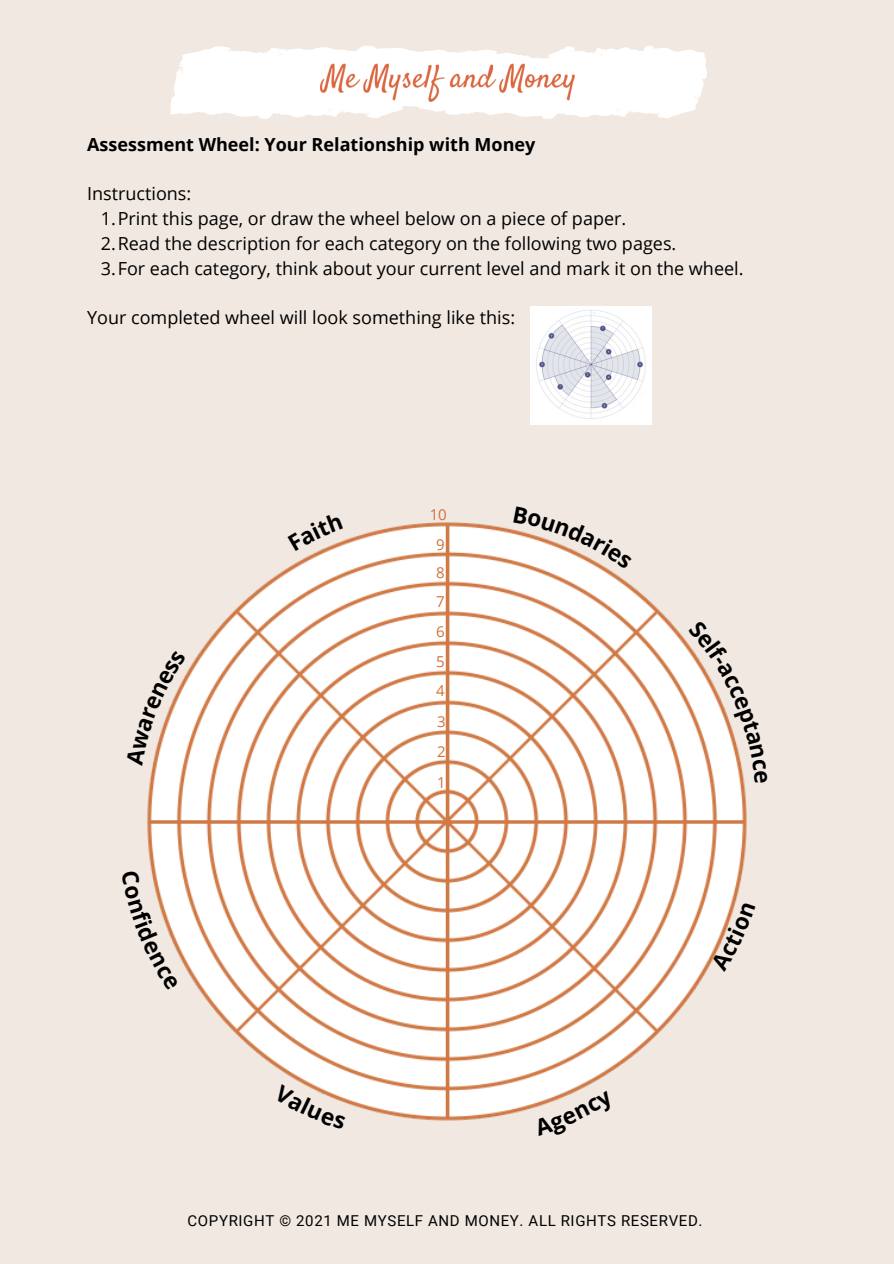
<style>
.page{position:relative;width:894px;height:1264px;background:#fff}
.page>*{position:absolute;margin:0;border:0;box-sizing:border-box;transform-origin:0 0}
.t1{font:18px "Open Sans";color:#000}
.t2{font:700 18px "Open Sans";color:#000}
.t3{font:15px "Roboto";letter-spacing:.04em;color:#000}
.t4{font:15px "Open Sans";color:#ce723c}
</style>
<div class="page">
<img style="left:536px;top:310px;width:110px;height:109px">
<svg style="left:598px;top:305px;width:54px;height:39px"></svg>
<svg style="left:558px;top:305px;width:26px;height:9px"></svg>
<svg style="left:529px;top:317px;width:23px;height:23px"></svg>
<svg style="left:598px;top:414px;width:26px;height:5px"></svg>
<svg style="left:536px;top:390px;width:48px;height:29px"></svg>
<svg style="left:631px;top:388px;width:15px;height:24px"></svg>
<div style="left:0;top:425px;width:893px;height:838px;background:#f1e8e1"></div>
<div style="left:0;top:0;width:893px;height:305px;background:#f1e8e1"></div>
<svg style="left:170px;top:46px;width:536px;height:73px"></svg>
<img style="left:320px;top:46px;width:254px;height:55px">
<img style="left:147px;top:522px;width:600px;height:599px">
<div style="left:0;top:236px;width:529px;height:232px;background:#f1e8e1"></div>
<div style="left:652px;top:305px;width:241px;height:159px;background:#f1e8e1"></div>
<svg style="left:513px;top:522px;width:119px;height:47px"></svg>
<svg style="left:147px;top:650px;width:39px;height:116px"></svg>
<svg style="left:710px;top:902px;width:37px;height:69px"></svg>
<svg style="left:287px;top:522px;width:56px;height:28px"></svg>
<svg style="left:533px;top:1090px;width:83px;height:31px"></svg>
<svg style="left:147px;top:870px;width:32px;height:120px"></svg>
<svg style="left:688px;top:619px;width:59px;height:164px"></svg>
<svg style="left:273px;top:1084px;width:73px;height:37px"></svg>
<p class="t2" style="left:87px;top:132px;width:449px">Assessment Wheel: Your Relationship with Money</p>
<p class="t1" style="left:87px;top:181px;width:106px">Instructions:</p>
<p class="t1" style="left:101px;top:206px;width:527px">1.Print this page, or draw the wheel below on a piece of paper.</p>
<p class="t1" style="left:101px;top:231px;width:577px">2.Read the description for each category on the following two pages.</p>
<p class="t1" style="left:101px;top:255px;width:644px">3.For each category, think about your current level and mark it on the wheel.</p>
<p class="t1" style="left:87px;top:305px;width:429px">Your completed wheel will look something like this:</p>
<p class="t4" style="left:429px;top:504px;width:19px">10</p>
<p class="t4" style="left:436px;top:533px;width:10px">9</p>
<p class="t4" style="left:436px;top:562px;width:10px">8</p>
<p class="t4" style="left:436px;top:591px;width:10px">7</p>
<p class="t4" style="left:436px;top:621px;width:10px">6</p>
<p class="t4" style="left:436px;top:650px;width:10px">5</p>
<p class="t4" style="left:436px;top:679px;width:10px">4</p>
<p class="t4" style="left:437px;top:711px;width:10px">3</p>
<p class="t4" style="left:437px;top:741px;width:10px">2</p>
<p class="t4" style="left:437px;top:772px;width:10px">1</p>
<p class="t3" style="left:187px;top:1212px;width:516px">COPYRIGHT © 2021 ME MYSELF AND MONEY. ALL RIGHTS RESERVED.</p>
</div>
